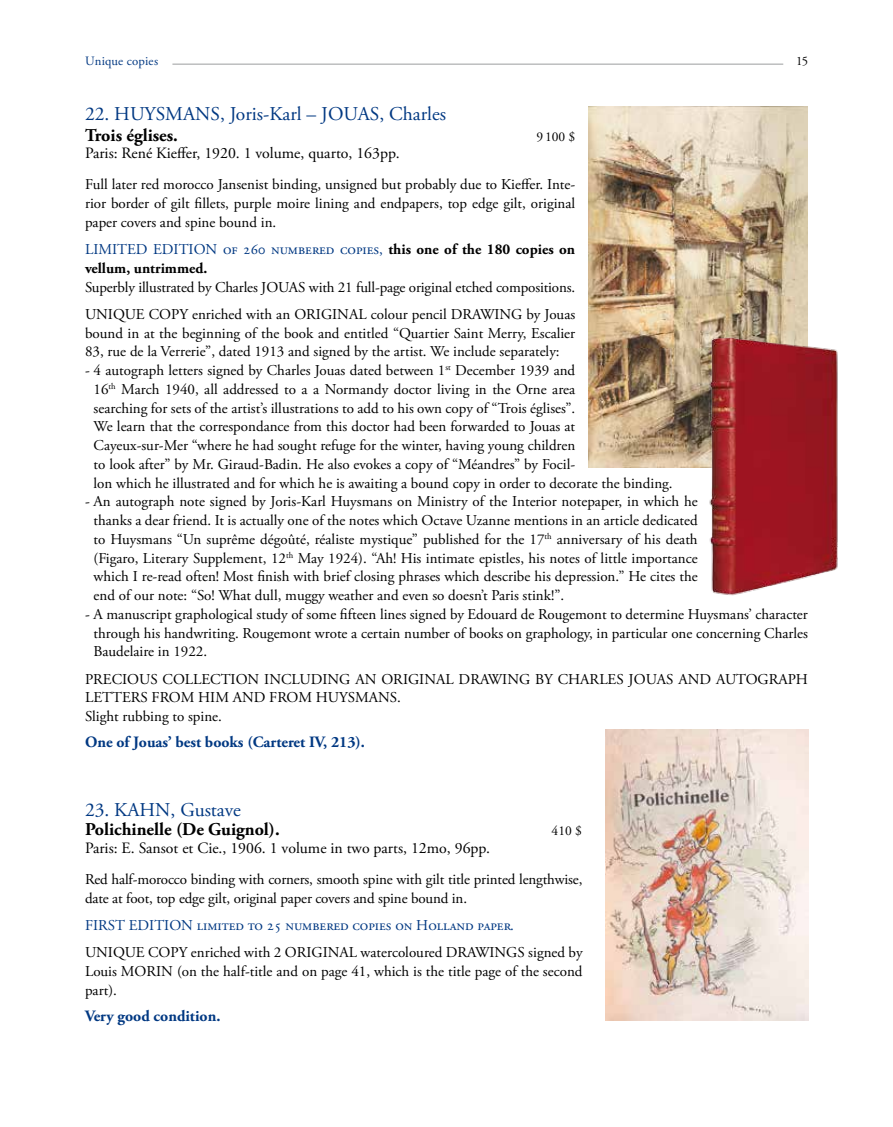
<style>
.page{position:relative;width:893px;height:1127px;background:#fff}
.page>*{position:absolute;margin:0;border:0;box-sizing:border-box;transform-origin:0 0}
.t1{font:19.5px "Adobe Garamond Pro";color:#003882}
.t2{font:700 18px "Adobe Garamond Pro";color:#000}
.t3{font:15.75px "Adobe Garamond Pro";color:#000}
.t4{font:700 15.75px "Adobe Garamond Pro";color:#003882}
.t5{font:15px/18.8px "Adobe Garamond Pro";color:#000}
.t6{font:700 15px/18.8px "Adobe Garamond Pro";color:#000}
.t7{font:15px "Adobe Garamond Pro";color:#003882}
.t8{font:13.5px "Adobe Garamond Pro";color:#000}
.t9{font:12.75px "Adobe Garamond Pro";color:#003882}
.t10{font:12.75px "Adobe Garamond Pro";color:#000}
.s1{font-weight:400;color:#003882}
</style>
<div class="page">
<hr style="left:172px;top:64px;width:611px;height:1px;background:#9c9e9f">
<img style="left:588px;top:106px;width:220px;height:361px">
<img style="left:702px;top:330px;width:136px;height:266px">
<img style="left:606px;top:730px;width:202px;height:290px">
<p class="t9" style="left:85px;top:53px;width:74px">Unique copies</p>
<p class="t10" style="left:796px;top:53px;width:13px">15</p>
<h1 class="t1" style="left:85px;top:103px;width:362px">22. HUYSMANS, Joris-Karl – JOUAS, Charles</h1>
<p class="t2" style="left:85px;top:124px;width:94px">Trois églises.</p>
<p class="t8" style="left:537px;top:128px;width:40px">9100 $</p>
<p class="t3" style="left:85px;top:143px;width:316px">Paris: René Kieffer, 1920. 1 volume, quarto, 163pp.</p>
<p class="t5" style="left:85px;top:176px;width:492px;text-align:justify">Full later red morocco Jansenist binding, unsigned but probably due to Kieffer. Inte&shy;rior border of gilt fillets, purple moire lining and endpapers, top edge gilt, original paper covers and spine bound in.</p>
<p class="t6" style="left:85px;top:240px;width:492px"><span class="s1">LIMITED EDITION of 260 numbered copies,</span> this one of the 180 copies on vellum, untrimmed.</p>
<p class="t5" style="left:85px;top:274px;width:492px;line-height:27.3px">Superbly illustrated by Charles JOUAS with 21 full-page original etched compositions.<br>UNIQUE COPY enriched with an ORIGINAL colour pencil DRAWING by Jouas</p>
<p class="t5" style="left:85px;top:324px;width:492px">bound in at the beginning of the book and entitled “Quartier Saint Merry, Escalier<br>83, rue de la Verrerie”, dated 1913 and signed by the artist. We include separately:</p>
<p class="t5" style="left:94px;top:361px;width:581px;text-indent:-9px">- 4 autograph letters signed by Charles Jouas dated between 1<sup>st</sup> December 1939 and<br>16<sup>th</sup> March 1940, all addressed to a a Normandy doctor living in the Orne area<br>searching for sets of the artist’s illustrations to add to his own copy of “Trois églises”.<br>We learn that the correspondance from this doctor had been forwarded to Jouas at Cayeux-sur-Mer “where he had sought refuge for the winter, having young children<br>to look after” by Mr. Giraud-Badin. He also evokes a copy of “Méandres” by Focil-<br>lon which he illustrated and for which he is awaiting a bound copy in order to decorate the binding.</p>
<p class="t5" style="left:94px;top:493px;width:606px;text-align:justify;text-indent:-9px">- An autograph note signed by Joris-Karl Huysmans on Ministry of the Interior notepaper, in which he thanks a dear friend. It is actually one of the notes which Octave Uzanne mentions in an article dedicated to Huysmans “Un suprême dégoûté, réaliste mystique” published for the 17<sup>th</sup> anniversary of his death (Figaro, Literary Supplement, 12<sup>th</sup> May 1924). “Ah! His intimate epistles, his notes of little importance which I re-read often! Most finish with brief closing phrases which describe his depression.” He cites the end of our note: “So! What dull, muggy weather and even so doesn’t Paris stink!”.</p>
<p class="t5" style="left:94px;top:605px;width:716px;text-align:justify;text-indent:-9px">- A manuscript graphological study of some fifteen lines signed by Edouard de Rougemont to determine Huysmans’ character through his handwriting. Rougemont wrote a certain number of books on graphology, in particular one concerning Charles Baudelaire in 1922.</p>
<p class="t5" style="left:85px;top:670px;width:724px">PRECIOUS COLLECTION INCLUDING AN ORIGINAL DRAWING BY CHARLES JOUAS AND AUTOGRAPH<br>LETTERS FROM HIM AND FROM HUYSMANS.<br>Slight rubbing to spine.</p>
<p class="t4" style="left:85px;top:733px;width:281px">One of Jouas’ best books (Carteret IV, 213).</p>
<h1 class="t1" style="left:85px;top:798px;width:157px">23. KAHN, Gustave</h1>
<p class="t2" style="left:85px;top:819px;width:196px">Polichinelle (De Guignol).</p>
<p class="t8" style="left:552px;top:823px;width:32px">410 $</p>
<p class="t3" style="left:85px;top:838px;width:407px">Paris: E. Sansot et Cie., 1906. 1 volume in two parts, 12mo, 96pp.</p>
<p class="t5" style="left:85px;top:870px;width:499px">Red half-morocco binding with corners, smooth spine with gilt title printed lengthwise, date at foot, top edge gilt, original paper covers and spine bound in.</p>
<p class="t7" style="left:85px;top:916px;width:430px">FIRST EDITION limited to 25 numbered copies on Holland paper.</p>
<p class="t5" style="left:85px;top:944px;width:499px;text-align:justify">UNIQUE COPY enriched with 2 ORIGINAL watercoloured DRAWINGS signed by Louis MORIN (on the half-title and on page 41, which is the title page of the second part).</p>
<p class="t4" style="left:85px;top:1006px;width:137px">Very good condition.</p>
</div>
